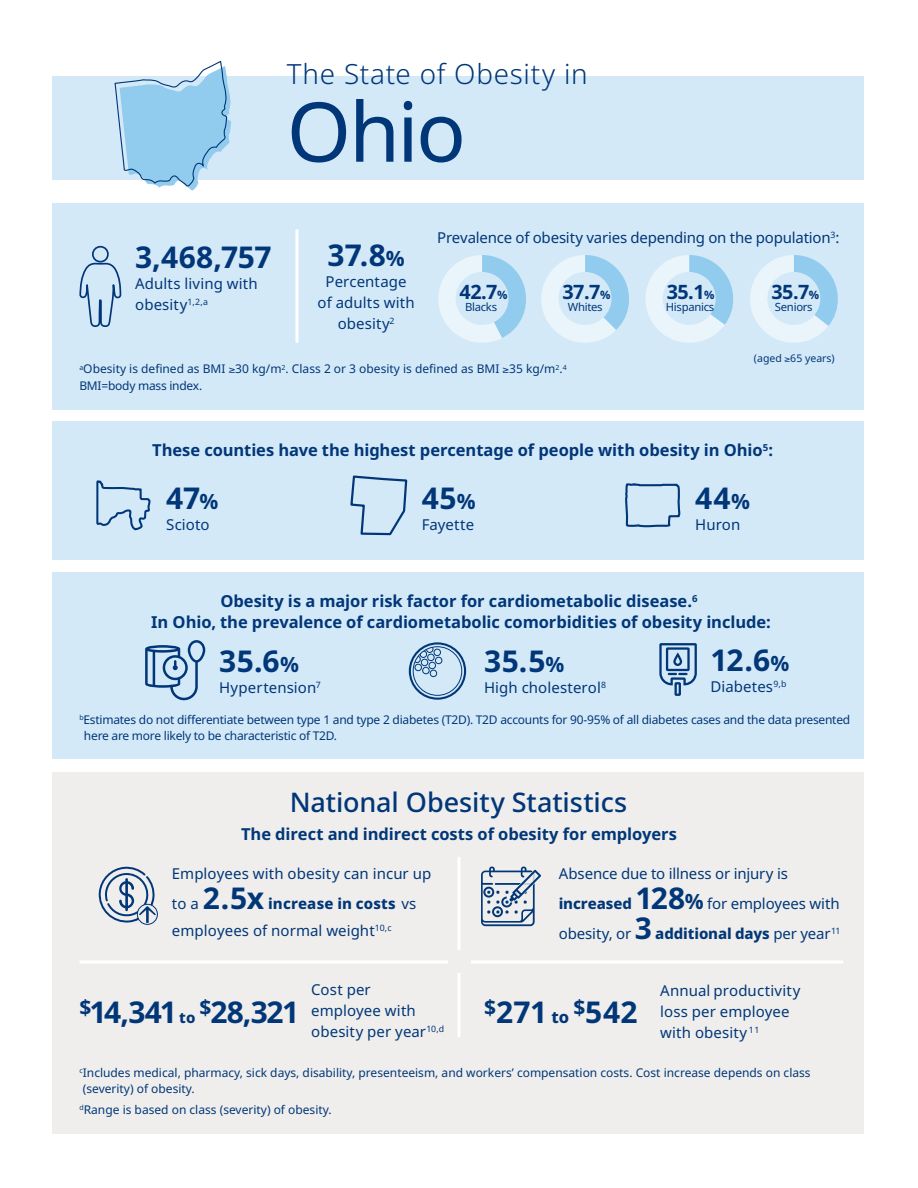
<style>
.page{position:relative;width:918px;height:1188px;background:#fff}
.page>*{position:absolute;margin:0;border:0;box-sizing:border-box;transform-origin:0 0}
.t1{font:82.5px "Apis";color:#013778}
.t2{font:700 30px "Apis";letter-spacing:-.01em;color:#013778}
.t3{font:700 30px "Apis";letter-spacing:-.045em;color:#013778}
.t4{font:300 27.75px "Apis";letter-spacing:.025em;color:#013778}
.t5{font:500 27px "Apis";letter-spacing:-.005em;color:#013778}
.t6{font:700 19.8px "Apis";letter-spacing:-.025em;color:#013778}
.t7{font:700 16.5px/21px "Apis";letter-spacing:-.005em;color:#013778;text-align:center}
.t8{font:15px/21px "Apis";letter-spacing:.005em;color:#013778}
.t9{font:15px "Apis";letter-spacing:-.015em;color:#013778}
.t10{font:12px/16.5px "Apis";color:#013778}
.t11{font:12px/16.5px "Apis";letter-spacing:-.02em;color:#013778}
.t12{font:11.25px "Apis";letter-spacing:-.025em;color:#013778}
.t13{font:10.5px "Apis";color:#013778}
.s1{font-size:21px}
.s2{font-size:11.55px}
.s3{font-weight:700;font-size:30px}
.s4{font-weight:800}
.s5{font-weight:800;font-size:15px}
.s6{font-weight:700;font-size:21px}
.s7{font-weight:800;font-size:16.5px}
</style>
<div class="page">
<div style="left:53px;top:77px;width:811px;height:103px;background:#d4e9f8"></div>
<div style="left:53px;top:203px;width:811px;height:206px;background:#d4e9f8"></div>
<div style="left:53px;top:421px;width:811px;height:139px;background:#d4e9f8"></div>
<div style="left:53px;top:572px;width:811px;height:187px;background:#d4e9f8"></div>
<div style="left:53px;top:772px;width:811px;height:361px;background:#efeeec"></div>
<div style="left:137px;top:904px;width:21px;height:21px;border:1px solid #013778;border-radius:50%"></div>
<svg style="left:99px;top:867px;width:57px;height:56px"></svg>
<svg style="left:481px;top:867px;width:60px;height:59px"></svg>
<hr style="left:80px;top:960px;width:763px;height:3px;background:#fff">
<hr style="left:458px;top:857px;width:2px;height:180px;background:#fff">
<div style="left:448px;top:950px;width:22px;height:23px;background:#efeeec"></div>
<svg style="left:79px;top:262px;width:43px;height:65px"></svg>
<div style="left:92px;top:246px;width:17px;height:17px;border:2px solid #013778;border-radius:50%"></div>
<hr style="left:295px;top:229px;width:3px;height:114px;background:#fff">
<svg style="left:659px;top:643px;width:38px;height:53px"></svg>
<svg style="left:438px;top:255px;width:88px;height:88px"></svg>
<svg style="left:541px;top:255px;width:88px;height:88px"></svg>
<svg style="left:645px;top:255px;width:88px;height:88px"></svg>
<svg style="left:750px;top:255px;width:88px;height:88px"></svg>
<svg style="left:114px;top:61px;width:118px;height:129px"></svg>
<div style="left:413px;top:646px;width:49px;height:50px;border:1px solid #013778;border-radius:50%"></div>
<div style="left:409px;top:642px;width:57px;height:58px;border:2px solid #013778;border-radius:50%"></div>
<div style="left:429px;top:662px;width:7px;height:7px;border:1px solid #013778;border-radius:50%"></div>
<div style="left:422px;top:667px;width:8px;height:7px;border:1px solid #013778;border-radius:50%"></div>
<div style="left:434px;top:649px;width:7px;height:7px;border:1px solid #013778;border-radius:50%"></div>
<div style="left:427px;top:654px;width:8px;height:7px;border:1px solid #013778;border-radius:50%"></div>
<div style="left:421px;top:659px;width:7px;height:7px;border:1px solid #013778;border-radius:50%"></div>
<div style="left:415px;top:664px;width:7px;height:7px;border:1px solid #013778;border-radius:50%"></div>
<svg style="left:426px;top:647px;width:7px;height:6px"></svg>
<div style="left:420px;top:651px;width:7px;height:7px;border:1px solid #013778;border-radius:50%"></div>
<div style="left:413px;top:656px;width:8px;height:7px;border:1px solid #013778;border-radius:50%"></div>
<div style="left:435px;top:657px;width:7px;height:7px;border:1px solid #013778;border-radius:50%"></div>
<div style="left:430px;top:670px;width:7px;height:7px;border:1px solid #013778;border-radius:50%"></div>
<svg style="left:145px;top:640px;width:60px;height:60px"></svg>
<svg style="left:350px;top:475px;width:58px;height:60px"></svg>
<svg style="left:625px;top:483px;width:56px;height:45px"></svg>
<svg style="left:96px;top:480px;width:55px;height:51px"></svg>
<h3 class="t4" style="left:287px;top:54px;width:303px">The State of Obesity in</h3>
<h1 class="t1" style="left:287px;top:74px;width:181px">Ohio</h1>
<h2 class="t2" style="left:135px;top:236px;width:138px">3,468,757</h2>
<p class="t8" style="left:135px;top:273px;width:124px">Adults living with obesity<sup>1,2,a</sup></p>
<h2 class="t2" style="left:327px;top:234px;width:79px">37.8<span class="s1">%</span></h2>
<p class="t8" style="left:318px;top:272px;width:99px;text-align:center">Percentage of adults with obesity<sup>2</sup></p>
<p class="t9" style="left:437px;top:227px;width:404px">Prevalence of obesity varies depending on the population<sup>3</sup>:</p>
<h3 class="t6" style="left:460px;top:278px;width:50px">42.7<span class="s2">%</span></h3>
<p class="t12" style="left:465px;top:299px;width:34px">Blacks</p>
<h3 class="t6" style="left:562px;top:278px;width:50px">37.7<span class="s2">%</span></h3>
<p class="t12" style="left:568px;top:299px;width:36px">Whites</p>
<h3 class="t6" style="left:667px;top:278px;width:50px">35.1<span class="s2">%</span></h3>
<p class="t12" style="left:666px;top:299px;width:50px">Hispanics</p>
<h3 class="t6" style="left:771px;top:278px;width:50px">35.7<span class="s2">%</span></h3>
<p class="t12" style="left:775px;top:299px;width:39px">Seniors</p>
<p class="t10" style="left:79px;top:361px;width:489px"><sup>a</sup>Obesity is defined as BMI ≥30 kg/m<sup>2</sup>. Class 2 or 3 obesity is defined as BMI ≥35 kg/m<sup>2</sup>.<sup>4<br></sup>BMI=body mass index.</p>
<p class="t13" style="left:754px;top:351px;width:82px">(aged ≥65 years)</p>
<p class="t7" style="left:152px;top:440px;width:623px">These counties have the highest percentage of people with obesity in Ohio<sup>5</sup>:</p>
<h2 class="t2" style="left:422px;top:477px;width:55px">45<span class="s1">%</span></h2>
<p class="t8" style="left:422px;top:514px;width:54px">Fayette</p>
<h2 class="t2" style="left:166px;top:477px;width:54px">47<span class="s1">%</span></h2>
<p class="t8" style="left:166px;top:515px;width:45px">Scioto</p>
<h2 class="t2" style="left:695px;top:477px;width:56px">44<span class="s1">%</span></h2>
<p class="t8" style="left:695px;top:515px;width:47px">Huron</p>
<p class="t7" style="left:151px;top:591px;width:621px">Obesity is a major risk factor for cardiometabolic disease.<sup>6<br></sup>In Ohio, the prevalence of cardiometabolic comorbidities of obesity include:</p>
<h2 class="t2" style="left:219px;top:640px;width:81px">35.6<span class="s1">%</span></h2>
<p class="t8" style="left:219px;top:678px;width:103px">Hypertension<sup>7</sup></p>
<h2 class="t2" style="left:484px;top:640px;width:82px">35.5<span class="s1">%</span></h2>
<p class="t8" style="left:484px;top:678px;width:123px">High cholesterol<sup>8</sup></p>
<h2 class="t2" style="left:711px;top:639px;width:81px">12.6<span class="s1">%</span></h2>
<p class="t8" style="left:711px;top:677px;width:77px">Diabetes<sup>9,b</sup></p>
<p class="t11" style="left:84px;top:712px;width:768px;text-indent:-5px"><sup>b</sup>Estimates do not differentiate between type 1 and type 2 diabetes (T2D). T2D accounts for 90-95% of all diabetes cases and the data presented here are more likely to be characteristic of T2D.</p>
<h3 class="t5" style="left:290px;top:783px;width:339px">National Obesity Statistics</h3>
<p class="t7" style="left:241px;top:824px;width:437px">The direct and indirect costs of obesity for employers</p>
<p class="t8" style="left:172px;top:859px;width:261px;line-height:30px">Employees with obesity can incur up to a <span class="s3">2.5x</span> <span class="s4">increase in costs</span> vs</p>
<p class="t8" style="left:172px;top:921px;width:221px">employees of normal weight<sup>10,c</sup></p>
<h2 class="t3" style="left:80px;top:991px;width:221px"><sup>$</sup>14,341 <span class="s5">to</span> <sup>$</sup>28,321</h2>
<p class="t8" style="left:311px;top:979px;width:135px">Cost per<br>employee with obesity per year<sup>10,d</sup></p>
<p class="t8" style="left:559px;top:859px;width:283px;line-height:30px">Absence due to illness or injury is <span class="s4">increased</span> <span class="s3">128</span><span class="s6">%</span> for employees with obesity, or <span class="s3">3</span> <span class="s4">additional days</span> per year<sup>11</sup></p>
<h2 class="t2" style="left:484px;top:991px;width:155px"><sup>$</sup>271 <span class="s7">to</span> <sup>$</sup>542</h2>
<p class="t8" style="left:660px;top:981px;width:142px">Annual productivity loss per employee with obesity <sup>11</sup></p>
<p class="t10" style="left:80px;top:1064px;width:733px"><sup>c</sup>Includes medical, pharmacy, sick days, disability, presenteeism, and workers’ compensation costs. Cost increase depends on class (severity) of obesity.</p>
<p class="t10" style="left:80px;top:1102px;width:254px"><sup>d</sup>Range is based on class (severity) of obesity.</p>
</div>
